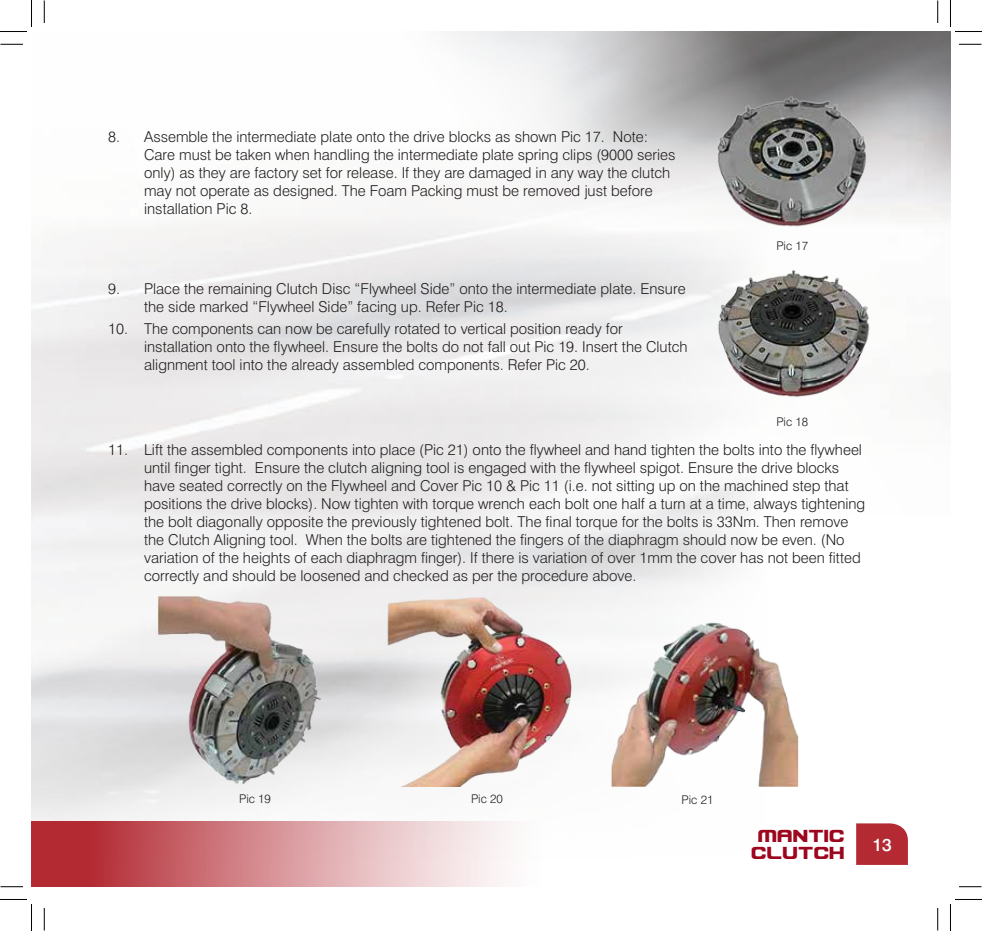
<style>
.page{position:relative;width:982px;height:931px;background:#fff}
.page>*{position:absolute;margin:0;border:0;box-sizing:border-box;transform-origin:0 0}
.t1{font:21px "Usuzi";color:#9d061f}
.t2{font:500 17.4px "Swiss 721 BT";color:#fff}
.t3{font:300 15px/18px "Swiss 721 BT";color:#231f20}
.t4{font:300 12px "Swiss 721 BT";color:#231f20}
</style>
<div class="page">
<img style="left:768px;top:32px;width:182px;height:353px">
<div style="left:856px;top:823px;width:51px;height:41px;background:#b32a33"></div>
<img style="left:32px;top:32px;width:736px;height:788px">
<div style="left:32px;top:820px;width:556px;height:66px;background:linear-gradient(to right,#ae1e27,#fff)"></div>
<div style="left:32px;top:820px;width:31px;height:66px;background:#b32a33"></div>
<img style="left:710px;top:271px;width:163px;height:133px">
<img style="left:710px;top:94px;width:163px;height:139px">
<img style="left:157px;top:595px;width:642px;height:191px">
<svg style="left:0;top:44px;width:23px;height:1px"></svg>
<svg style="left:959px;top:44px;width:22px;height:1px"></svg>
<svg style="left:0;top:886px;width:23px;height:1px"></svg>
<svg style="left:959px;top:886px;width:22px;height:1px"></svg>
<svg style="left:44px;top:0;width:1px;height:23px"></svg>
<svg style="left:44px;top:908px;width:1px;height:22px"></svg>
<svg style="left:937px;top:0;width:1px;height:23px"></svg>
<svg style="left:937px;top:908px;width:1px;height:22px"></svg>
<svg style="left:0;top:0;width:32px;height:32px"></svg>
<svg style="left:0;top:899px;width:32px;height:31px"></svg>
<svg style="left:950px;top:0;width:31px;height:32px"></svg>
<svg style="left:950px;top:899px;width:31px;height:31px"></svg>
<p class="t3" style="left:144px;top:128px;width:532px;text-indent:-36px">8. Assemble the intermediate plate onto the drive blocks as shown Pic 17. Note:<br>Care must be taken when handling the intermediate plate spring clips (9000 series only) as they are factory set for release. If they are damaged in any way the clutch may not operate as designed. The Foam Packing must be removed just before installation Pic 8.</p>
<p class="t3" style="left:144px;top:279px;width:543px;text-indent:-36px">9. Place the remaining Clutch Disc “Flywheel Side” onto the intermediate plate. Ensure the side marked “Flywheel Side” facing up. Refer Pic 18.</p>
<p class="t3" style="left:144px;top:319px;width:545px;text-indent:-36px">10. The components can now be carefully rotated to vertical position ready for installation onto the flywheel. Ensure the bolts do not fall out Pic 19. Insert the Clutch alignment tool into the already assembled components. Refer Pic 20.</p>
<p class="t4" style="left:776px;top:238px;width:33px">Pic 17</p>
<p class="t4" style="left:776px;top:414px;width:33px">Pic 18</p>
<p class="t3" style="left:144px;top:440px;width:722px;text-indent:-36px">11. Lift the assembled components into place (Pic 21) onto the flywheel and hand tighten the bolts into the flywheel until finger tight. Ensure the clutch aligning tool is engaged with the flywheel spigot. Ensure the drive blocks have seated correctly on the Flywheel and Cover Pic 10 &amp; Pic 11 (i.e. not sitting up on the machined step that positions the drive blocks). Now tighten with torque wrench each bolt one half a turn at a time, always tightening the bolt diagonally opposite the previously tightened bolt. The final torque for the bolts is 33Nm. Then remove the Clutch Aligning tool. When the bolts are tightened the fingers of the diaphragm should now be even. (No variation of the heights of each diaphragm finger). If there is variation of over 1mm the cover has not been fitted correctly and should be loosened and checked as per the procedure above.</p>
<p class="t4" style="left:239px;top:791px;width:33px">Pic 19</p>
<p class="t4" style="left:471px;top:791px;width:33px">Pic 20</p>
<p class="t4" style="left:681px;top:792px;width:33px">Pic 21</p>
<h1 class="t1" style="left:758px;top:824px;width:89px">MANTIC</h1>
<h1 class="t1" style="left:752px;top:842px;width:95px">CLUTCH</h1>
<p class="t2" style="left:872px;top:834px;width:21px">13</p>
</div>
